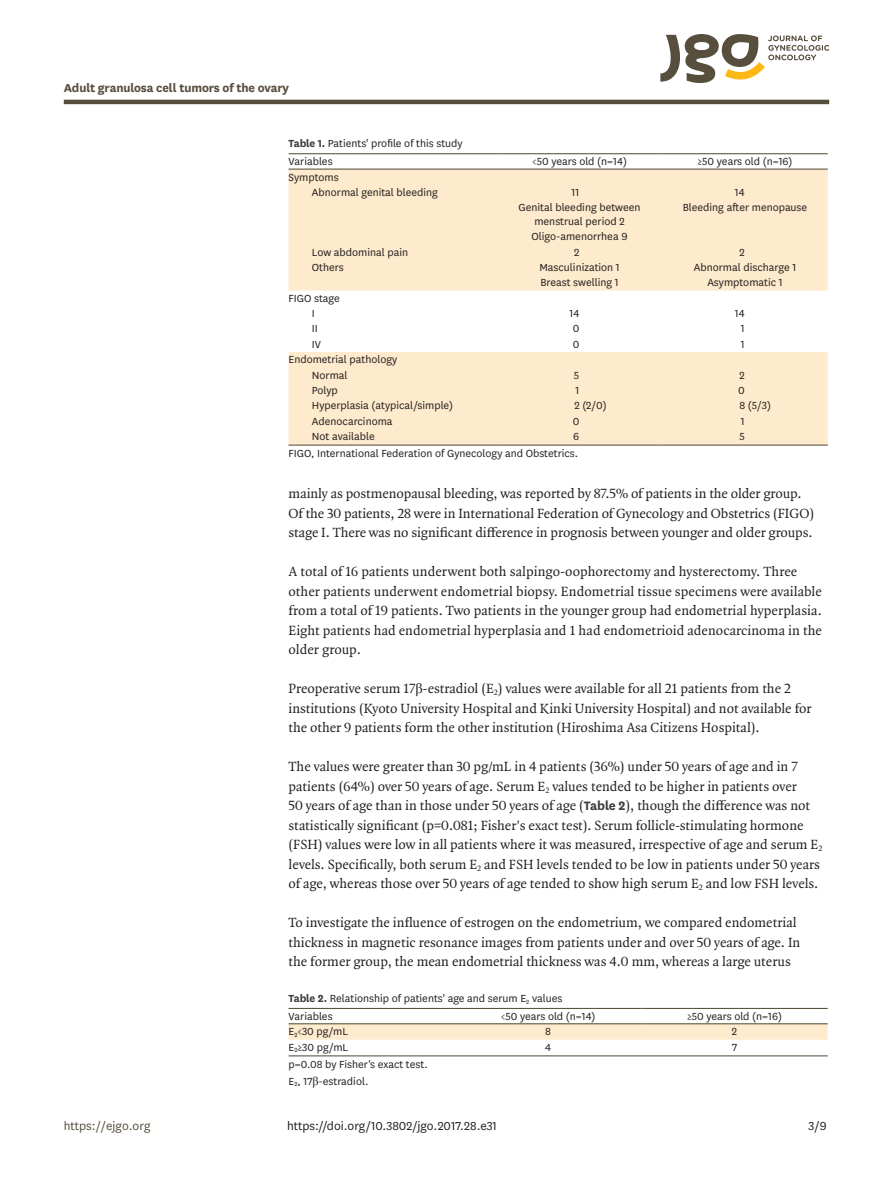
<style>
.page{position:relative;width:893px;height:1191px;background:#fff}
.page>*{position:absolute;margin:0;border:0;box-sizing:border-box;transform-origin:0 0}
.body_p{font:14.25px/19.5px "Quadraat OT";color:#231f20}
.body_p_first{font:14.25px/19.5px "Quadraat OT";letter-spacing:-.005em;color:#231f20}
.doi_running_footer{font:13.5px "National";color:#231f20}
.alt-title-type{font:700 13.5px "National";letter-spacing:-.01em;color:#574e3d}
.t1{font:13.5px "National";color:#574e3d}
.tbody_entry{font:12px/13.5px "National";color:#231f20;text-align:center}
.thead_entry{font:12px "National";color:#231f20}
.table-wrap_caption{font:12px "National";color:#231f20}
.table-wrap-foot_p_fi{font:12px "National";color:#231f20}
.table-wrap-foot_p{font:12px "National";color:#231f20}
.s1{font-weight:700;color:#3e3e3f}
.s2{font-family:"Times New Roman"}
.s3{font-family:"National";font-weight:700;color:#3e3e3f}
</style>
<div class="page">
<hr style="left:64px;top:100px;width:765px;height:4px;background:#574e3d">
<svg style="left:660px;top:34px;width:169px;height:49px"></svg>
<svg style="left:289px;top:170px;width:539px;height:274px;fill:#feeacc"></svg>
<svg style="left:289px;top:153px;width:23px;height:1px"></svg>
<hr style="left:312px;top:153px;width:185px;height:1px;background:#574e3d">
<hr style="left:497px;top:153px;width:165px;height:1px;background:#574e3d">
<hr style="left:662px;top:153px;width:166px;height:1px;background:#574e3d">
<svg style="left:289px;top:169px;width:23px;height:1px"></svg>
<hr style="left:312px;top:169px;width:185px;height:1px;background:#574e3d">
<hr style="left:497px;top:169px;width:165px;height:1px;background:#574e3d">
<hr style="left:662px;top:169px;width:166px;height:1px;background:#574e3d">
<svg style="left:289px;top:444px;width:23px;height:1px"></svg>
<hr style="left:312px;top:444px;width:185px;height:1px;background:#574e3d">
<hr style="left:497px;top:444px;width:165px;height:1px;background:#574e3d">
<hr style="left:662px;top:444px;width:166px;height:1px;background:#574e3d">
<div style="left:289px;top:1024px;width:539px;height:15px;background:#feeacc"></div>
<hr style="left:289px;top:1008px;width:166px;height:1px;background:#574e3d">
<hr style="left:455px;top:1008px;width:186px;height:1px;background:#574e3d">
<hr style="left:641px;top:1008px;width:187px;height:1px;background:#574e3d">
<hr style="left:289px;top:1023px;width:166px;height:1px;background:#574e3d">
<hr style="left:455px;top:1023px;width:186px;height:1px;background:#574e3d">
<hr style="left:641px;top:1023px;width:187px;height:1px;background:#574e3d">
<hr style="left:289px;top:1055px;width:166px;height:1px;background:#574e3d">
<hr style="left:455px;top:1055px;width:186px;height:1px;background:#574e3d">
<hr style="left:641px;top:1055px;width:187px;height:1px;background:#574e3d">
<p class="alt-title-type" style="left:64px;top:78px;width:227px">Adult granulosa cell tumors of the ovary</p>
<p class="table-wrap_caption" style="left:289px;top:136px;width:176px"><span class="s1">Table 1.</span> Patients' profile of this study</p>
<p class="thead_entry" style="left:289px;top:153px;width:46px">Variables</p>
<p class="thead_entry" style="left:532px;top:153px;width:96px">&lt;50 years old (n=14)</p>
<p class="thead_entry" style="left:697px;top:153px;width:97px">≥50 years old (n=16)</p>
<p class="tbody_entry" style="left:289px;top:170px;width:52px">Symptoms</p>
<p class="tbody_entry" style="left:312px;top:185px;width:128px">Abnormal genital bleeding</p>
<p class="tbody_entry" style="left:572px;top:185px;width:9px">11</p>
<p class="tbody_entry" style="left:735px;top:185px;width:11px">14</p>
<p class="tbody_entry" style="left:518px;top:200px;width:124px">Genital bleeding between menstrual period 2</p>
<p class="tbody_entry" style="left:683px;top:200px;width:126px">Bleeding after menopause</p>
<p class="tbody_entry" style="left:532px;top:229px;width:97px">Oligo-amenorrhea 9</p>
<p class="tbody_entry" style="left:312px;top:245px;width:98px">Low abdominal pain</p>
<p class="tbody_entry" style="left:574px;top:245px;width:7px">2</p>
<p class="tbody_entry" style="left:739px;top:245px;width:7px">2</p>
<p class="tbody_entry" style="left:312px;top:260px;width:33px">Others</p>
<p class="tbody_entry" style="left:539px;top:260px;width:82px">Masculinization 1</p>
<p class="tbody_entry" style="left:694px;top:260px;width:104px">Abnormal discharge 1</p>
<p class="tbody_entry" style="left:540px;top:275px;width:80px">Breast swelling 1</p>
<p class="tbody_entry" style="left:707px;top:275px;width:77px">Asymptomatic 1</p>
<p class="tbody_entry" style="left:289px;top:291px;width:53px">FIGO stage</p>
<p class="tbody_entry" style="left:312px;top:306px;width:4px">I</p>
<p class="tbody_entry" style="left:569px;top:306px;width:11px">14</p>
<p class="tbody_entry" style="left:735px;top:306px;width:11px">14</p>
<p class="tbody_entry" style="left:312px;top:321px;width:7px">II</p>
<p class="tbody_entry" style="left:573px;top:321px;width:8px">0</p>
<p class="tbody_entry" style="left:741px;top:321px;width:5px">1</p>
<p class="tbody_entry" style="left:312px;top:337px;width:11px">IV</p>
<p class="tbody_entry" style="left:573px;top:337px;width:8px">0</p>
<p class="tbody_entry" style="left:741px;top:337px;width:5px">1</p>
<p class="tbody_entry" style="left:289px;top:352px;width:110px">Endometrial pathology</p>
<p class="tbody_entry" style="left:312px;top:367px;width:37px">Normal</p>
<p class="tbody_entry" style="left:574px;top:367px;width:7px">5</p>
<p class="tbody_entry" style="left:739px;top:367px;width:7px">2</p>
<p class="tbody_entry" style="left:312px;top:383px;width:28px">Polyp</p>
<p class="tbody_entry" style="left:575px;top:383px;width:5px">1</p>
<p class="tbody_entry" style="left:738px;top:383px;width:8px">0</p>
<p class="tbody_entry" style="left:312px;top:398px;width:143px">Hyperplasia (atypical/simple)</p>
<p class="tbody_entry" style="left:574px;top:398px;width:34px">2 (2/0)</p>
<p class="tbody_entry" style="left:739px;top:398px;width:33px">8 (5/3)</p>
<p class="tbody_entry" style="left:312px;top:414px;width:82px">Adenocarcinoma</p>
<p class="tbody_entry" style="left:573px;top:414px;width:8px">0</p>
<p class="tbody_entry" style="left:741px;top:414px;width:5px">1</p>
<p class="tbody_entry" style="left:312px;top:429px;width:64px">Not available</p>
<p class="tbody_entry" style="left:573px;top:429px;width:8px">6</p>
<p class="tbody_entry" style="left:739px;top:429px;width:7px">5</p>
<p class="table-wrap-foot_p_fi" style="left:289px;top:446px;width:291px">FIGO, International Federation of Gynecology and Obstetrics.</p>
<p class="body_p_first" style="left:289px;top:484px;width:527px">mainly as postmenopausal bleeding, was reported by 87.5% of patients in the older group.<br>Of the 30 patients, 28 were in International Federation of Gynecology and Obstetrics (FIGO) stage I. There was no significant difference in prognosis between younger and older groups.</p>
<p class="body_p" style="left:289px;top:562px;width:535px">A total of 16 patients underwent both salpingo-oophorectomy and hysterectomy. Three other patients underwent endometrial biopsy. Endometrial tissue specimens were available from a total of 19 patients. Two patients in the younger group had endometrial hyperplasia.<br>Eight patients had endometrial hyperplasia and 1 had endometrioid adenocarcinoma in the older group.</p>
<p class="body_p" style="left:289px;top:679px;width:525px">Preoperative serum 17<span class="s2">β</span>-estradiol (E<sub>2</sub>) values were available for all 21 patients from the 2 institutions (Kyoto University Hospital and Kinki University Hospital) and not available for the other 9 patients form the other institution (Hiroshima Asa Citizens Hospital).</p>
<p class="body_p" style="left:289px;top:757px;width:535px">The values were greater than 30 pg/mL in 4 patients (36%) under 50 years of age and in 7 patients (64%) over 50 years of age. Serum E<sub>2</sub> values tended to be higher in patients over<br>50 years of age than in those under 50 years of age (<span class="s3">Table 2</span>), though the difference was not statistically significant (p=0.081; Fisher's exact test). Serum follicle-stimulating hormone (FSH) values were low in all patients where it was measured, irrespective of age and serum E<sub>2 </sub>levels. Specifically, both serum E<sub>2</sub> and FSH levels tended to be low in patients under 50 years of age, whereas those over 50 years of age tended to show high serum E<sub>2</sub> and low FSH levels.</p>
<p class="body_p" style="left:289px;top:913px;width:513px">To investigate the influence of estrogen on the endometrium, we compared endometrial thickness in magnetic resonance images from patients under and over 50 years of age. In the former group, the mean endometrial thickness was 4.0 mm, whereas a large uterus</p>
<p class="table-wrap_caption" style="left:289px;top:990px;width:275px"><span class="s1">Table 2.</span> Relationship of patients' age and serum E<sub>2</sub> values</p>
<p class="thead_entry" style="left:289px;top:1008px;width:46px">Variables</p>
<p class="thead_entry" style="left:501px;top:1008px;width:96px">&lt;50 years old (n=14)</p>
<p class="thead_entry" style="left:687px;top:1008px;width:97px">≥50 years old (n=16)</p>
<p class="tbody_entry" style="left:289px;top:1024px;width:61px">E<sub>2</sub>&lt;30 pg/mL</p>
<p class="tbody_entry" style="left:545px;top:1024px;width:7px">8</p>
<p class="tbody_entry" style="left:732px;top:1024px;width:7px">2</p>
<p class="tbody_entry" style="left:289px;top:1039px;width:61px">E<sub>2</sub>≥30 pg/mL</p>
<p class="tbody_entry" style="left:545px;top:1039px;width:7px">4</p>
<p class="tbody_entry" style="left:732px;top:1039px;width:7px">7</p>
<p class="table-wrap-foot_p_fi" style="left:289px;top:1056px;width:141px">p=0.08 by Fisher's exact test.</p>
<p class="table-wrap-foot_p" style="left:289px;top:1073px;width:81px">E<sub>2</sub>, 17<span class="s2">β</span>-estradiol.</p>
<p class="t1" style="left:64px;top:1116px;width:88px">https://ejgo.org</p>
<p class="doi_running_footer" style="left:287px;top:1116px;width:211px">https://doi.org/10.3802/jgo.2017.28.e31</p>
<p class="doi_running_footer" style="left:809px;top:1116px;width:19px">3/9</p>
</div>
